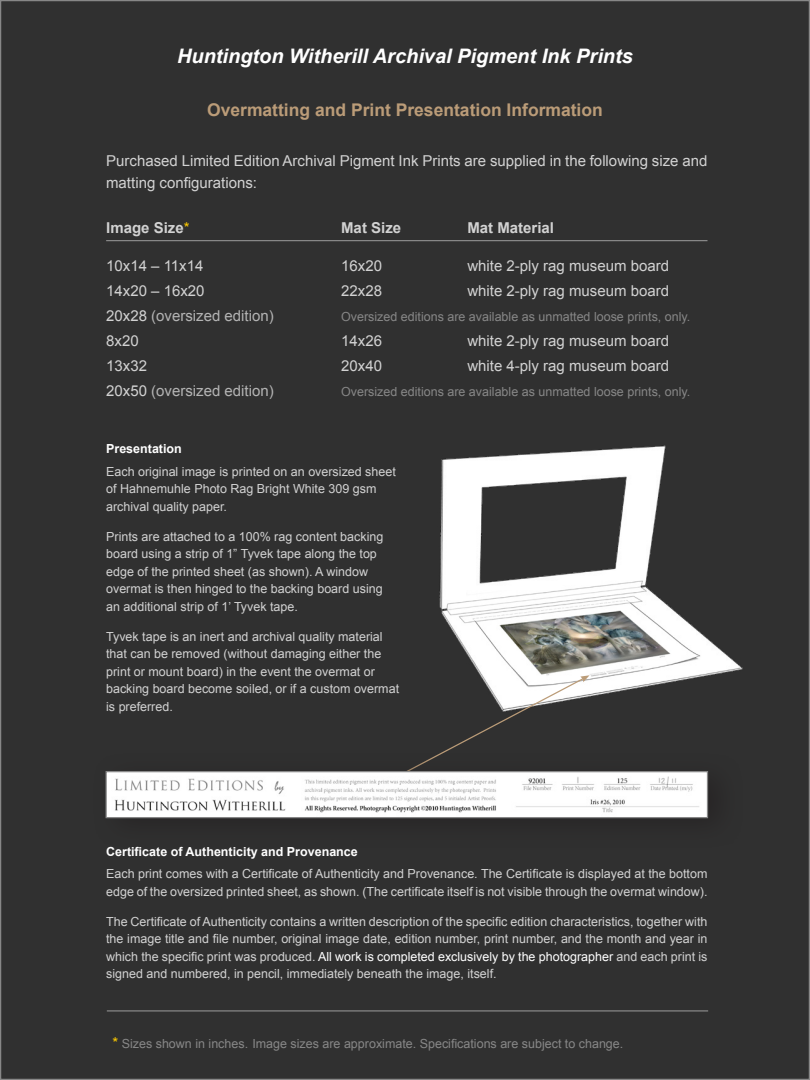
<style>
.page{position:relative;width:810px;height:1080px;background:#303030}
.page>*{position:absolute;margin:0;border:0;box-sizing:border-box;transform-origin:0 0}
.t1{font:italic 700 20px "Arial";color:#fff}
.t2{font:700 17.5px "Arial";color:#bb9c78}
.t3{font:15px/22.5px "Arial";color:#d2d2d2}
.t4{font:15px "Arial";color:#b4b4b4}
.t5{font:700 15px "Arial";color:#d2d2d2}
.t6{font:12.5px/17.5px "Arial";color:#d2d2d2}
.t7{font:12.5px "Arial";color:#878787}
.t8{font:700 12.5px "Arial";color:#fff}
.s1{font-weight:400;color:#fc0}
.s2{color:#d2d2d2}
.s3{color:#fff}
.s4{font-size:15px;color:#fc0}
</style>
<div class="page">
<img style="left:418px;top:430px;width:338px;height:287px">
<svg style="left:390px;top:675px;width:200px;height:76px"></svg>
<div style="left:92px;top:751px;width:653px;height:98px;background:#2e2e2e"></div>
<img style="left:108px;top:773px;width:598px;height:43px">
<div style="left:106px;top:771px;width:602px;height:47px;border:1px solid #878787"></div>
<hr style="left:106px;top:240px;width:601px;height:1px;background:#878787">
<hr style="left:107px;top:1010px;width:601px;height:2px;background:#878787">
<h1 class="t1" style="left:177px;top:43px;width:457px">Huntington Witherill Archival Pigment Ink Prints</h1>
<h2 class="t2" style="left:207px;top:99px;width:397px">Overmatting and Print Presentation Information</h2>
<p class="t3" style="left:106px;top:150px;width:603px">Purchased Limited Edition Archival Pigment Ink Prints are supplied in the following size and matting configurations:</p>
<p class="t5" style="left:106px;top:218px;width:85px">Image Size<span class="s1">*</span></p>
<p class="t5" style="left:341px;top:218px;width:62px">Mat Size</p>
<p class="t5" style="left:467px;top:218px;width:88px">Mat Material</p>
<p class="t3" style="left:106px;top:255px;width:99px">10x14 – 11x14</p>
<p class="t3" style="left:341px;top:255px;width:42px">16x20</p>
<p class="t3" style="left:467px;top:255px;width:203px">white 2-ply rag museum board</p>
<p class="t3" style="left:106px;top:280px;width:100px">14x20 – 16x20</p>
<p class="t3" style="left:341px;top:280px;width:42px">22x28</p>
<p class="t3" style="left:467px;top:280px;width:203px">white 2-ply rag museum board</p>
<p class="t4" style="left:106px;top:306px;width:169px"><span class="s2">20x28</span> (oversized edition)</p>
<p class="t7" style="left:341px;top:308px;width:351px">Oversized editions are available as unmatted loose prints, only.</p>
<p class="t3" style="left:106px;top:330px;width:34px">8x20</p>
<p class="t3" style="left:341px;top:330px;width:42px">14x26</p>
<p class="t3" style="left:467px;top:330px;width:203px">white 2-ply rag museum board</p>
<p class="t3" style="left:106px;top:355px;width:42px">13x32</p>
<p class="t3" style="left:341px;top:355px;width:42px">20x40</p>
<p class="t3" style="left:467px;top:355px;width:203px">white 4-ply rag museum board</p>
<p class="t4" style="left:106px;top:381px;width:169px"><span class="s2">20x50</span> (oversized edition)</p>
<p class="t7" style="left:341px;top:383px;width:351px">Oversized editions are available as unmatted loose prints, only.</p>
<p class="t8" style="left:106px;top:440px;width:77px">Presentation</p>
<p class="t6" style="left:106px;top:463px;width:291px">Each original image is printed on an oversized sheet of Hahnemuhle Photo Rag Bright White 309 gsm archival quality paper.</p>
<p class="t6" style="left:106px;top:528px;width:279px">Prints are attached to a 100% rag content backing board using a strip of 1” Tyvek tape along the top edge of the printed sheet (as shown). A window overmat is then hinged to the backing board using an additional strip of 1’ Tyvek tape.</p>
<p class="t6" style="left:106px;top:628px;width:294px">Tyvek tape is an inert and archival quality material that can be removed (without damaging either the print or mount board) in the event the overmat or backing board become soiled, or if a custom overmat is preferred.</p>
<p class="t8" style="left:106px;top:843px;width:253px">Certificate of Authenticity and Provenance</p>
<p class="t6" style="left:106px;top:865px;width:603px">Each print comes with a Certificate of Authenticity and Provenance. The Certificate is displayed at the bottom edge of the oversized printed sheet, as shown. (The certificate itself is not visible through the overmat window).</p>
<p class="t6" style="left:106px;top:913px;width:603px;text-align:justify">The Certificate of Authenticity contains a written description of the specific edition characteristics, together with the image title and file number, original image date, edition number, print number, and the month and year in which the specific print was produced. <span class="s3">All work is completed exclusively by the photographer</span> and each print is signed and numbered, in pencil, immediately beneath the image, itself.</p>
<p class="t7" style="left:112px;top:1035px;width:512px"><span class="s4">*</span> Sizes shown in inches. Image sizes are approximate. Specifications are subject to change.</p>
</div>
